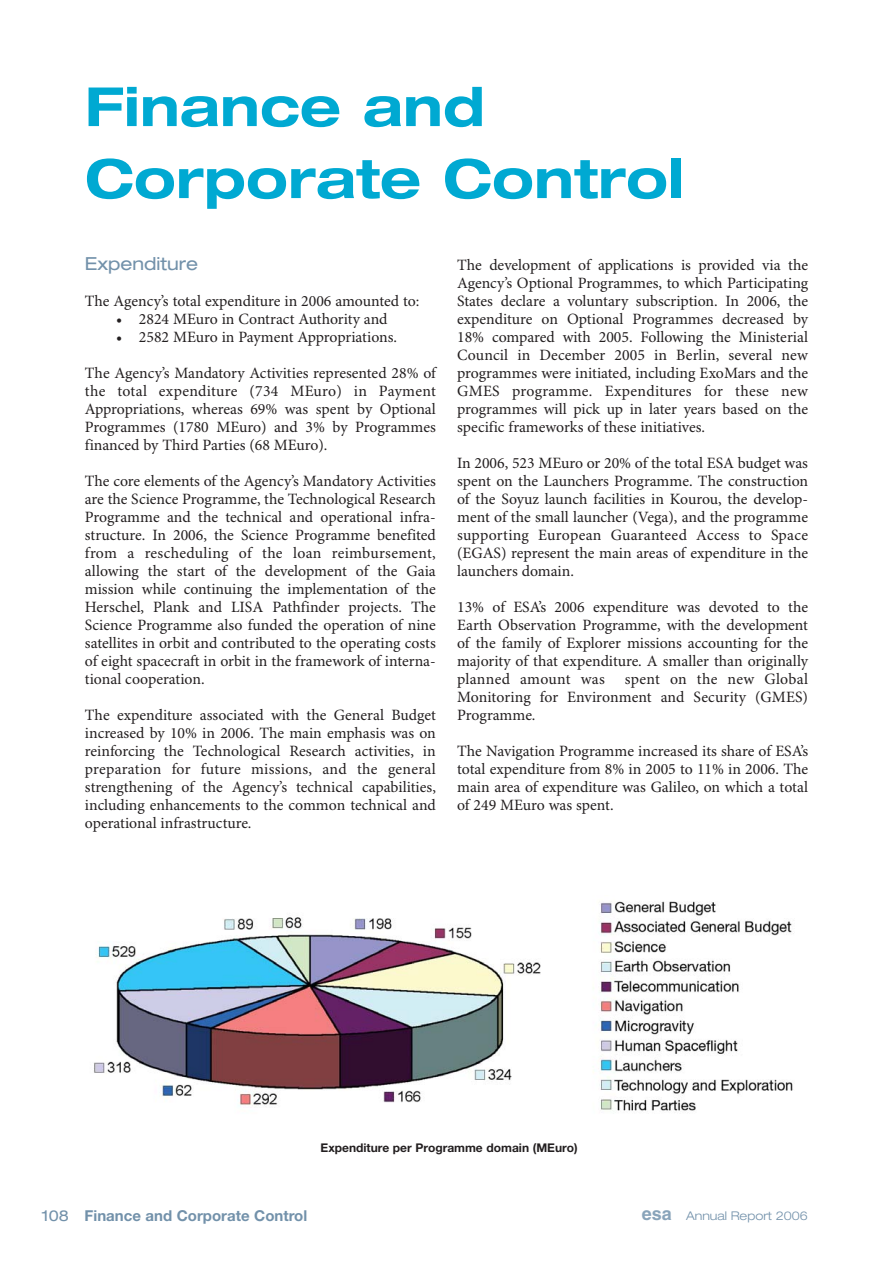
<style>
.page{position:relative;width:893px;height:1263px;background:#fff}
.page>*{position:absolute;margin:0;border:0;box-sizing:border-box;transform-origin:0 0}
.t1{font:700 expanded 54px/72px "Helvetica Neue LT Std";color:#00a9d2}
.t2{font:expanded 18px "Helvetica Neue LT Std";color:#7291aa}
.t3{font:15.75px/18px "Minion Pro";color:#231f20;text-align:justify}
.t4{font:700 15px "Helvetica Neue LT Std";color:#7291aa}
.t5{font:700 12px "Helvetica Neue LT Std";color:#231f20}
.t6{font:300 expanded 12px "Helvetica Neue LT Std";color:#7291aa}
.s1{font-weight:400;font-stretch:expanded}
.s2{font-family:"Helvetica LT Std";font-weight:700;font-stretch:normal;font-size:18px;color:#89a4ba}
</style>
<div class="page">
<svg style="left:94px;top:901px;width:700px;height:210px"></svg>
<h1 class="t1" style="left:85px;top:77px;width:600px">Finance and<br>Corporate Control</h1>
<p class="t2" style="left:85px;top:257px;width:115px">Expenditure</p>
<p class="t3" style="left:85px;top:293px;width:336px">The Agency’s total expenditure in 2006 amounted to:</p>
<p class="t3" style="left:116px;top:311px;width:273px">• 2824 MEuro in Contract Authority and</p>
<p class="t3" style="left:116px;top:329px;width:282px">• 2582 MEuro in Payment Appropriations.</p>
<p class="t3" style="left:85px;top:365px;width:352px">The Agency’s Mandatory Activities represented 28% of the total expenditure (734 MEuro) in Payment Appropriations, whereas 69% was spent by Optional Programmes (1780 MEuro) and 3% by Programmes financed by Third Parties (68 MEuro).</p>
<p class="t3" style="left:85px;top:473px;width:352px">The core elements of the Agency’s Mandatory Activities are the Science Programme, the Technological Research Programme and the technical and operational infra&shy;structure. In 2006, the Science Programme benefited from a rescheduling of the loan reimbursement, allowing the start of the development of the Gaia mission while continuing the implementation of the Herschel, Plank and LISA Pathfinder projects. The Science Programme also funded the operation of nine satellites in orbit and contributed to the operating costs of eight spacecraft in orbit in the framework of interna&shy;tional cooperation.</p>
<p class="t3" style="left:85px;top:707px;width:352px">The expenditure associated with the General Budget increased by 10% in 2006. The main emphasis was on reinforcing the Technological Research activities, in preparation for future missions, and the general strengthening of the Agency’s technical capabilities, including enhancements to the common technical and operational infrastructure.</p>
<p class="t3" style="left:457px;top:257px;width:352px">The development of applications is provided via the Agency’s Optional Programmes, to which Participating States declare a voluntary subscription. In 2006, the expenditure on Optional Programmes decreased by 18% compared with 2005. Following the Ministerial Council in December 2005 in Berlin, several new programmes were initiated, including ExoMars and the GMES programme. Expenditures for these new programmes will pick up in later years based on the specific frameworks of these initiatives.</p>
<p class="t3" style="left:457px;top:455px;width:352px">In 2006, 523 MEuro or 20% of the total ESA budget was spent on the Launchers Programme. The construction of the Soyuz launch facilities in Kourou, the develop&shy;ment of the small launcher (Vega), and the programme supporting European Guaranteed Access to Space (EGAS) represent the main areas of expenditure in the launchers domain.</p>
<p class="t3" style="left:457px;top:599px;width:352px">13% of ESA’s 2006 expenditure was devoted to the Earth Observation Programme, with the development of the family of Explorer missions accounting for the majority of that expenditure. A smaller than originally planned amount was</p>
<p class="t3" style="left:457px;top:671px;width:352px;text-indent:168px">spent on the new Global Monitoring for Environment and Security (GMES)<br>Programme.</p>
<p class="t3" style="left:457px;top:743px;width:352px">The Navigation Programme increased its share of ESA’s total expenditure from 8% in 2005 to 11% in 2006. The main area of expenditure was Galileo, on which a total of 249 MEuro was spent.</p>
<p class="t5" style="left:320px;top:1144px;width:258px">Expenditure per Programme domain (MEuro)</p>
<p class="t4" style="left:42px;top:1210px;width:267px"><span class="s1">108</span> Finance and Corporate Control</p>
<p class="t6" style="left:642px;top:1211px;width:167px"><span class="s2">esa</span> Annual Report 2006</p>
</div>
